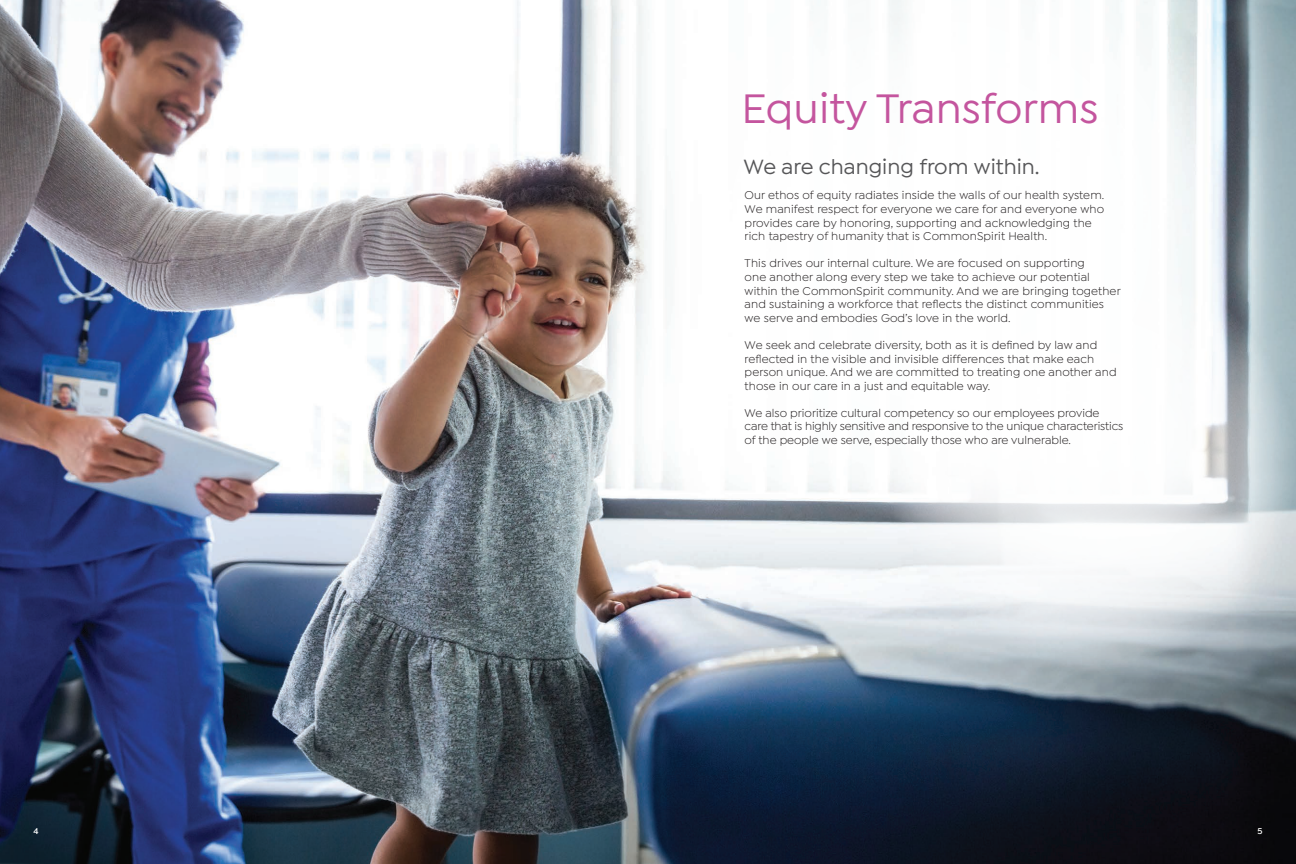
<style>
.page{position:relative;width:1296px;height:864px;background:#fff}
.page>*{position:absolute;margin:0;border:0;box-sizing:border-box;transform-origin:0 0}
.t1{font:500 44px "Isidora Sans";color:#c4559e}
.t2{font:500 22px "Isidora Sans";color:#565658}
.t3{font:12px/13.6px "Isidora Sans";letter-spacing:.01em;color:#231f20}
.t4{font:600 9px "Isidora Sans";color:#fff}
</style>
<div class="page">
<img style="left:0;top:0;width:1296px;height:864px">
<svg style="left:648px;top:0;width:583px;height:523px"></svg>
<svg style="left:886px;top:256px;width:410px;height:410px"></svg>
<p class="t1" style="left:742px;top:84px;width:358px">Equity Transforms</p>
<p class="t2" style="left:744px;top:155px;width:298px">We are changing from within.</p>
<p class="t3" style="left:745px;top:189px;width:361px">Our ethos of equity radiates inside the walls of our health system.<br>We manifest respect for everyone we care for and everyone who provides care by honoring, supporting and acknowledging the rich tapestry of humanity that is CommonSpirit Health.</p>
<p class="t3" style="left:745px;top:257px;width:378px">This drives our internal culture. We are focused on supporting<br>one another along every step we take to achieve our potential within the CommonSpirit community. And we are bringing together and sustaining a workforce that reflects the distinct communities we serve and embodies God’s love in the world.</p>
<p class="t3" style="left:745px;top:338px;width:373px">We seek and celebrate diversity, both as it is defined by law and reflected in the visible and invisible differences that make each person unique. And we are committed to treating one another and those in our care in a just and equitable way.</p>
<p class="t3" style="left:745px;top:406px;width:380px">We also prioritize cultural competency so our employees provide care that is highly sensitive and responsive to the unique characteristics of the people we serve, especially those who are vulnerable.</p>
<p class="t4" style="left:33px;top:826px;width:7px">4</p>
<p class="t4" style="left:1257px;top:826px;width:7px">5</p>
</div>
